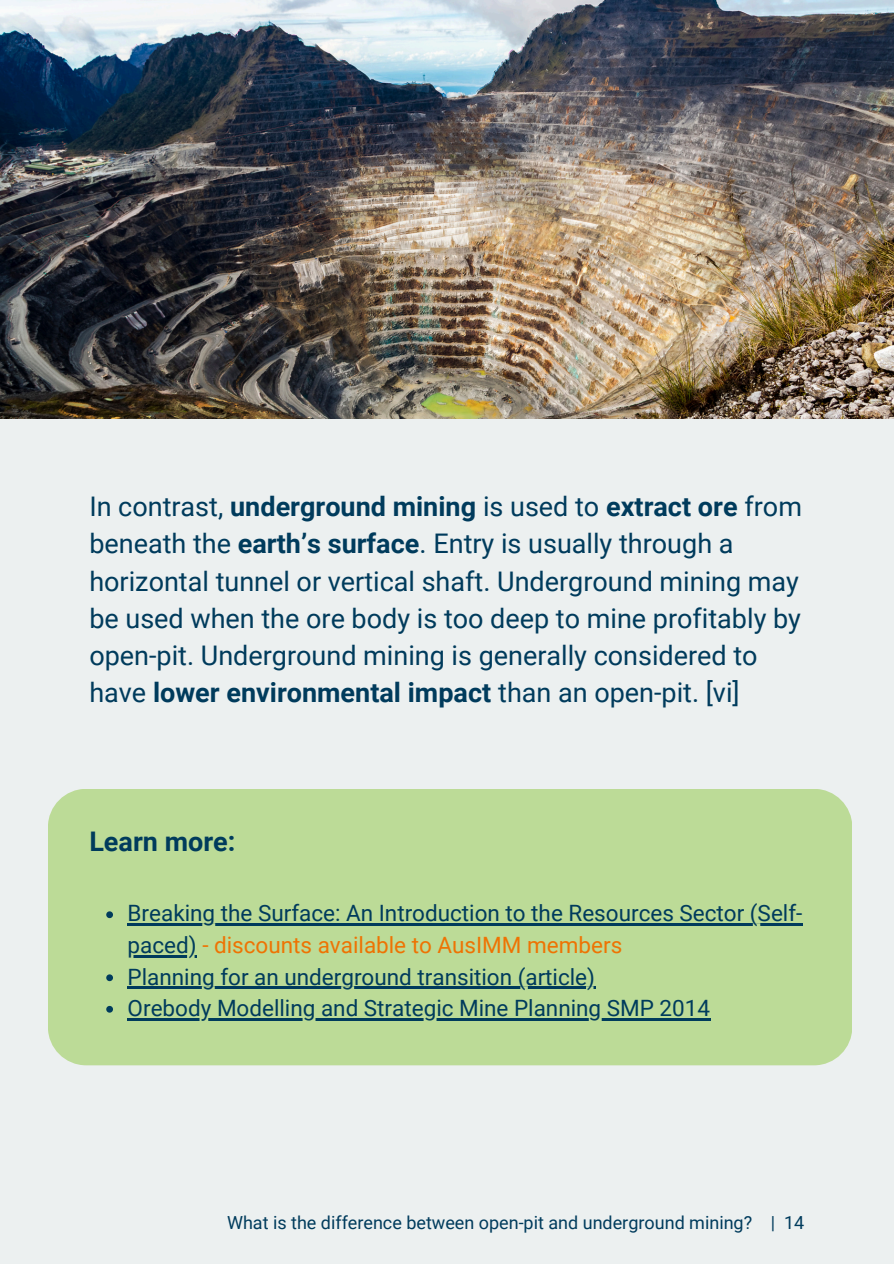
<style>
.page{position:relative;width:894px;height:1264px;background:#fff}
.page>*{position:absolute;margin:0;border:0;box-sizing:border-box;transform-origin:0 0}
.t1{font:27px/37.2px "Roboto";color:#003b5c}
.t2{font:700 27px "Roboto";color:#003b5c}
.t3{font:22.5px/31.5px "Roboto";color:#003b5c}
.t4{font:18px "Roboto";color:#003b5c}
.s1{font-weight:700}
.s2{color:#ee7303}
</style>
<div class="page">
<div style="left:0;top:0;width:893px;height:1263px;background:#ecf0f0"></div>
<div style="left:48px;top:788px;width:803px;height:277px;background:#bcdb97;border-radius:38px"></div>
<img style="left:0;top:0;width:893px;height:418px">
<svg style="left:106px;top:911px;width:7px;height:7px"></svg>
<hr style="left:128px;top:923px;width:675px;height:3px;background:#003b5c">
<hr style="left:128px;top:955px;width:69px;height:2px;background:#003b5c">
<svg style="left:106px;top:974px;width:7px;height:7px"></svg>
<hr style="left:128px;top:986px;width:467px;height:3px;background:#003b5c">
<svg style="left:106px;top:1005px;width:7px;height:7px"></svg>
<hr style="left:128px;top:1018px;width:582px;height:2px;background:#003b5c">
<h2 class="t1" style="left:89px;top:488px;width:714px">In contrast, <span class="s1">underground mining</span> is used to <span class="s1">extract ore</span> from beneath the <span class="s1">earth’s surface</span>. Entry is usually through a horizontal tunnel or vertical shaft. Underground mining may be used when the ore body is too deep to mine profitably by open-pit. Underground mining is generally considered to have <span class="s1">lower environmental impact</span> than an open-pit. [vi]</h2>
<h1 class="t2" style="left:89px;top:825px;width:147px">Learn more:</h1>
<p class="t3" style="left:128px;top:898px;width:676px">Breaking the Surface: An Introduction to the Resources Sector (Self-</p>
<p class="t3" style="left:128px;top:929px;width:496px">paced) <span class="s2">- discounts available to AusIMM members<br></span>Planning for an underground transition (article)</p>
<p class="t3" style="left:128px;top:992px;width:584px">Orebody Modelling and Strategic Mine Planning SMP 2014</p>
<p class="t4" style="left:227px;top:1212px;width:578px">What is the difference between open-pit and underground mining? | 14</p>
</div>
